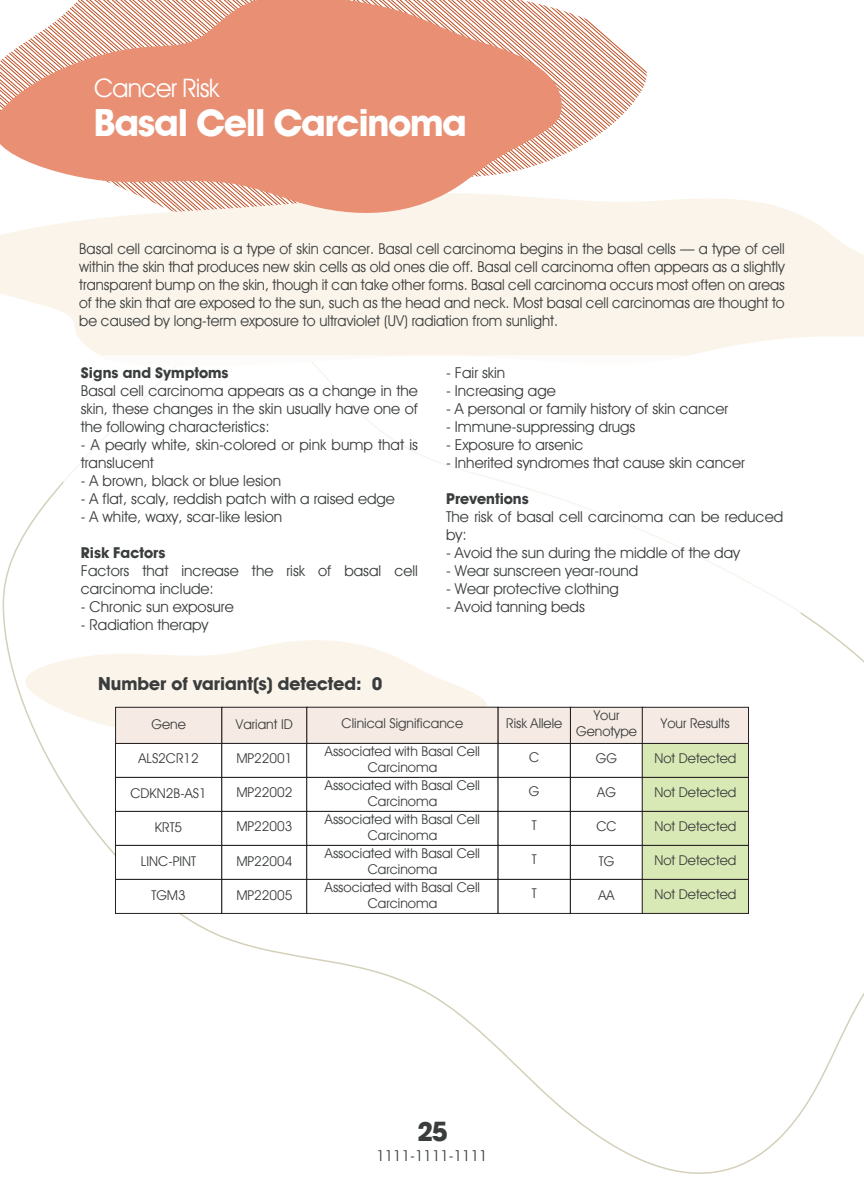
<style>
.page{position:relative;width:864px;height:1188px;background:#fff}
.page>*{position:absolute;margin:0;border:0;box-sizing:border-box;transform-origin:0 0}
.t1{font:37.5px "Avant Guard Bold SWFTE";letter-spacing:-.03em;color:#fff}
.t2{font:26.85px "Avant Guard Bold SWFTE";color:#3a3d3d}
.t3{font:25.5px "Avant Guard Regular SWFTE";letter-spacing:-.03em;color:#fff}
.t4{font:18px "Avant Guard Bold SWFTE";color:#3a3d3d}
.t5{font:15px/18px "Avant Guard Regular SWFTE";color:#3a3d3d}
.t6{font:15px/18px "Avant Guard Regular SWFTE";color:#3a3d3d;text-align:justify;scale:.96 1}
.t7{font:15px "Avant Guard Bold SWFTE";color:#3a3d3d}
.t8{font:13.5px/16.2px "Avant Guard Regular SWFTE";color:#3a3d3d;text-align:center}
</style>
<div class="page">
<svg style="left:562px;top:10px;width:85px;height:145px"></svg>
<svg style="left:0;top:198px;width:864px;height:157px;background:#fbf4eb"></svg>
<svg style="left:0;top:0;width:562px;height:222px;fill:#e98f73"></svg>
<svg style="left:5px;top:636px;width:484px;height:132px;fill:#fbf4ea"></svg>
<div style="left:115px;top:743px;width:107px;height:35px;background:#fff;border:1px solid #231f20"></div>
<div style="left:115px;top:707px;width:107px;height:37px;background:#f6ebe4;border:1px solid #231f20"></div>
<div style="left:222px;top:743px;width:85px;height:35px;background:#fff"></div>
<div style="left:222px;top:707px;width:85px;height:37px;background:#f6ebe4;border:1px solid #231f20"></div>
<div style="left:307px;top:743px;width:191px;height:35px;background:#fff"></div>
<div style="left:307px;top:707px;width:191px;height:37px;background:#f6ebe4;border:1px solid #231f20"></div>
<div style="left:498px;top:707px;width:73px;height:37px;background:#f6ebe4;border:1px solid #231f20"></div>
<div style="left:570px;top:707px;width:73px;height:37px;background:#f6ebe4;border:1px solid #231f20"></div>
<div style="left:642px;top:743px;width:107px;height:35px;background:#d9e9b5;border:1px solid #231f20"></div>
<div style="left:642px;top:707px;width:107px;height:37px;background:#f6ebe4;border:1px solid #231f20"></div>
<div style="left:115px;top:777px;width:107px;height:35px;background:#fff;border:1px solid #231f20"></div>
<div style="left:222px;top:777px;width:85px;height:35px;background:#fff;border:1px solid #231f20"></div>
<div style="left:307px;top:777px;width:191px;height:35px;background:#fff;border:1px solid #231f20"></div>
<div style="left:498px;top:777px;width:73px;height:35px;background:#fff;border:1px solid #231f20"></div>
<div style="left:570px;top:777px;width:73px;height:35px;background:#fff;border:1px solid #231f20"></div>
<div style="left:642px;top:777px;width:107px;height:35px;background:#d9e9b5;border:1px solid #231f20"></div>
<div style="left:115px;top:811px;width:107px;height:35px;background:#fff;border:1px solid #231f20"></div>
<div style="left:222px;top:811px;width:85px;height:35px;background:#fff;border:1px solid #231f20"></div>
<div style="left:307px;top:811px;width:191px;height:35px;background:#fff;border:1px solid #231f20"></div>
<div style="left:498px;top:811px;width:73px;height:35px;background:#fff;border:1px solid #231f20"></div>
<div style="left:570px;top:811px;width:73px;height:35px;background:#fff;border:1px solid #231f20"></div>
<div style="left:642px;top:811px;width:107px;height:35px;background:#d9e9b5;border:1px solid #231f20"></div>
<div style="left:115px;top:845px;width:107px;height:35px;background:#fff;border:1px solid #231f20"></div>
<div style="left:222px;top:845px;width:85px;height:35px;background:#fff;border:1px solid #231f20"></div>
<div style="left:307px;top:845px;width:191px;height:35px;background:#fff;border:1px solid #231f20"></div>
<div style="left:498px;top:845px;width:73px;height:35px;background:#fff;border:1px solid #231f20"></div>
<div style="left:570px;top:845px;width:73px;height:35px;background:#fff;border:1px solid #231f20"></div>
<div style="left:642px;top:845px;width:107px;height:35px;background:#d9e9b5;border:1px solid #231f20"></div>
<div style="left:115px;top:879px;width:107px;height:35px;background:#fff;border:1px solid #231f20"></div>
<div style="left:222px;top:879px;width:85px;height:35px;background:#fff;border:1px solid #231f20"></div>
<div style="left:307px;top:879px;width:191px;height:35px;background:#fff;border:1px solid #231f20"></div>
<div style="left:498px;top:879px;width:73px;height:35px;background:#fff;border:1px solid #231f20"></div>
<div style="left:570px;top:879px;width:73px;height:35px;background:#fff;border:1px solid #231f20"></div>
<div style="left:642px;top:879px;width:107px;height:35px;background:#d9e9b5;border:1px solid #231f20"></div>
<h3 class="t3" style="left:94px;top:73px;width:127px">Cancer Risk</h3>
<h1 class="t1" style="left:94px;top:100px;width:374px">Basal Cell Carcinoma</h1>
<p class="t6" style="left:79px;top:240px;width:736px">Basal cell carcinoma is a type of skin cancer. Basal cell carcinoma begins in the basal cells — a type of cell within the skin that produces new skin cells as old ones die off. Basal cell carcinoma often appears as a slightly transparent bump on the skin, though it can take other forms. Basal cell carcinoma occurs most often on areas of the skin that are exposed to the sun, such as the head and neck. Most basal cell carcinomas are thought to be caused by long-term exposure to ultraviolet (UV) radiation from sunlight.</p>
<p class="t5" style="left:446px;top:364px;width:61px">- Fair skin</p>
<p class="t5" style="left:446px;top:382px;width:111px">- Increasing age</p>
<p class="t5" style="left:446px;top:400px;width:284px">- A personal or family history of skin cancer</p>
<p class="t5" style="left:446px;top:418px;width:191px">- Immune-suppressing drugs</p>
<p class="t5" style="left:446px;top:436px;width:139px">- Exposure to arsenic</p>
<p class="t5" style="left:446px;top:454px;width:301px">- Inherited syndromes that cause skin cancer</p>
<p class="t7" style="left:446px;top:490px;width:84px">Preventions</p>
<p class="t5" style="left:446px;top:508px;width:339px">The risk of basal cell carcinoma can be reduced by:</p>
<p class="t5" style="left:446px;top:544px;width:296px">- Avoid the sun during the middle of the day</p>
<p class="t5" style="left:446px;top:562px;width:194px">- Wear sunscreen year-round</p>
<p class="t5" style="left:446px;top:580px;width:174px">- Wear protective clothing</p>
<p class="t5" style="left:446px;top:598px;width:140px">- Avoid tanning beds</p>
<p class="t7" style="left:81px;top:364px;width:149px">Signs and Symptoms</p>
<p class="t5" style="left:81px;top:382px;width:339px;text-align:justify">Basal cell carcinoma appears as a change in the skin, these changes in the skin usually have one of the following characteristics:</p>
<p class="t5" style="left:81px;top:436px;width:339px">- A pearly white, skin-colored or pink bump that is translucent</p>
<p class="t5" style="left:81px;top:472px;width:202px">- A brown, black or blue lesion</p>
<p class="t5" style="left:81px;top:490px;width:316px">- A flat, scaly, reddish patch with a raised edge</p>
<p class="t5" style="left:81px;top:508px;width:203px">- A white, waxy, scar-like lesion</p>
<p class="t7" style="left:81px;top:544px;width:86px">Risk Factors</p>
<p class="t5" style="left:81px;top:562px;width:339px">Factors that increase the risk of basal cell carcinoma include:</p>
<p class="t5" style="left:81px;top:598px;width:155px">- Chronic sun exposure</p>
<p class="t5" style="left:81px;top:616px;width:129px">- Radiation therapy</p>
<p class="t4" style="left:98px;top:673px;width:286px">Number of variant(s) detected: 0</p>
<p class="t8" style="left:151px;top:716px;width:36px">Gene</p>
<p class="t8" style="left:138px;top:750px;width:62px">ALS2CR12</p>
<p class="t8" style="left:325px;top:709px;width:156px;line-height:28px">Clinical Significance<br>Associated with Basal Cell</p>
<p class="t8" style="left:368px;top:759px;width:71px">Carcinoma</p>
<p class="t8" style="left:236px;top:716px;width:58px">Variant ID</p>
<p class="t8" style="left:236px;top:750px;width:58px">MP22001</p>
<p class="t8" style="left:506px;top:715px;width:58px">Risk Allele</p>
<p class="t8" style="left:529px;top:749px;width:12px">C</p>
<p class="t8" style="left:576px;top:707px;width:63px">Your<br>Genotype</p>
<p class="t8" style="left:661px;top:715px;width:71px">Your Results</p>
<p class="t8" style="left:596px;top:750px;width:23px">GG</p>
<p class="t8" style="left:654px;top:750px;width:84px">Not Detected</p>
<p class="t8" style="left:130px;top:785px;width:78px">CDKN2B-AS1</p>
<p class="t8" style="left:236px;top:784px;width:58px">MP22002</p>
<p class="t8" style="left:325px;top:777px;width:156px">Associated with Basal Cell<br>Carcinoma</p>
<p class="t8" style="left:529px;top:783px;width:12px">G</p>
<p class="t8" style="left:597px;top:784px;width:20px">AG</p>
<p class="t8" style="left:654px;top:784px;width:84px">Not Detected</p>
<p class="t8" style="left:155px;top:819px;width:29px">KRT5</p>
<p class="t8" style="left:236px;top:818px;width:58px">MP22003</p>
<p class="t8" style="left:325px;top:811px;width:156px">Associated with Basal Cell<br>Carcinoma</p>
<p class="t8" style="left:532px;top:817px;width:6px">T</p>
<p class="t8" style="left:596px;top:818px;width:22px">CC</p>
<p class="t8" style="left:654px;top:818px;width:84px">Not Detected</p>
<p class="t8" style="left:141px;top:853px;width:57px">LINC-PINT</p>
<p class="t8" style="left:236px;top:853px;width:58px">MP22004</p>
<p class="t8" style="left:325px;top:845px;width:156px">Associated with Basal Cell<br>Carcinoma</p>
<p class="t8" style="left:532px;top:851px;width:6px">T</p>
<p class="t8" style="left:599px;top:853px;width:17px">TG</p>
<p class="t8" style="left:654px;top:852px;width:84px">Not Detected</p>
<p class="t8" style="left:151px;top:887px;width:36px">TGM3</p>
<p class="t8" style="left:236px;top:887px;width:58px">MP22005</p>
<p class="t8" style="left:325px;top:879px;width:156px">Associated with Basal Cell<br>Carcinoma</p>
<p class="t8" style="left:532px;top:885px;width:6px">T</p>
<p class="t8" style="left:599px;top:887px;width:18px">AA</p>
<p class="t8" style="left:654px;top:886px;width:84px">Not Detected</p>
<h2 class="t2" style="left:417px;top:1115px;width:32px">25</h2>
<p class="t5" style="left:376px;top:1147px;width:113px">1111-1111-1111</p>
</div>
